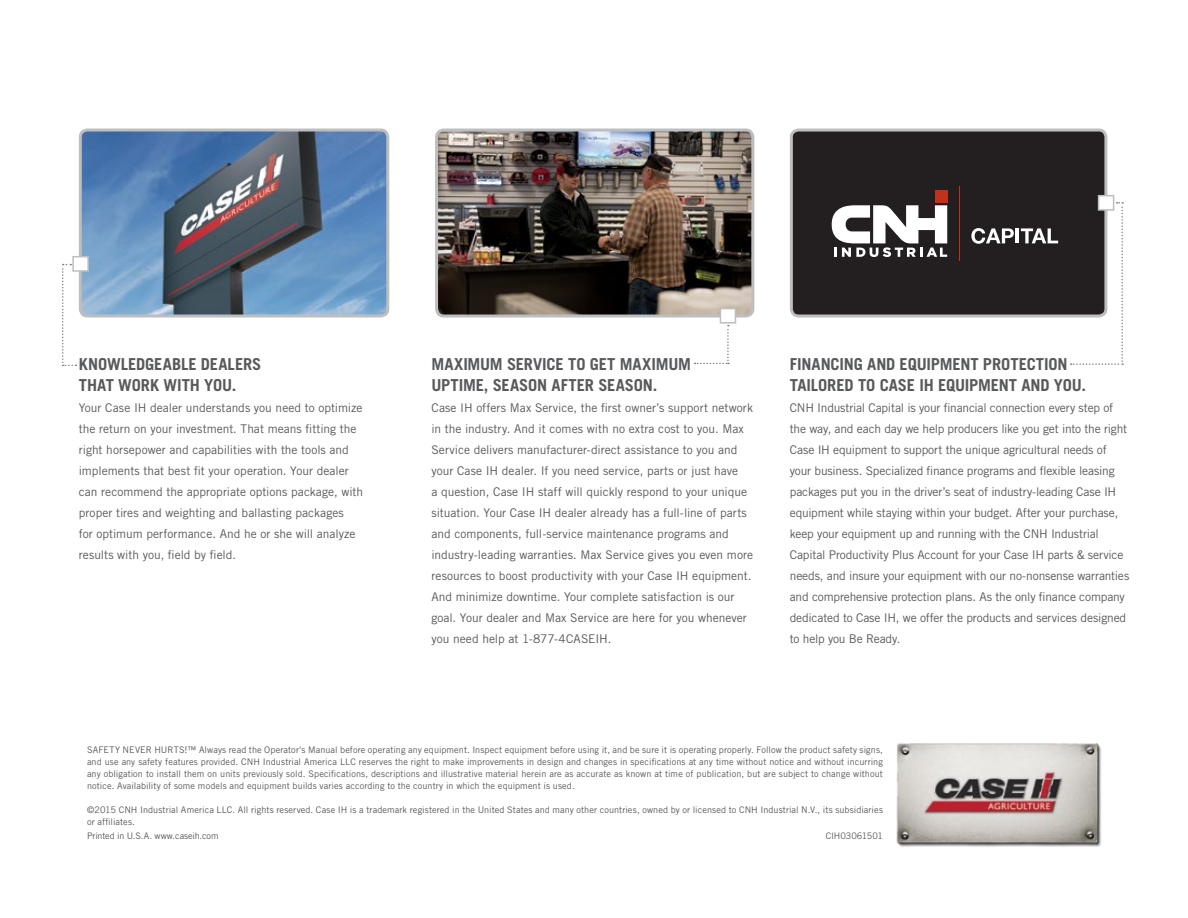
<style>
.page{position:relative;width:1188px;height:918px;background:#fff}
.page>*{position:absolute;margin:0;border:0;box-sizing:border-box;transform-origin:0 0}
.t1{font:700 16.5px/21px "Trade Gothic LT Std";letter-spacing:-.01em;color:#58595b}
.t2{font:12px/21px "Trade Gothic LT Std";letter-spacing:-.005em;color:#58595b}
.t3{font:9.15px/12.1px "Trade Gothic LT Std";letter-spacing:.01em;color:#58595b;text-align:justify}
.t4{font:9px "Trade Gothic LT Std";letter-spacing:-.005em;color:#58595b}
</style>
<div class="page">
<img style="left:439px;top:130px;width:314px;height:184px">
<div style="left:435px;top:129px;width:319px;height:189px;border:3px solid #bcbec0;border-radius:7px"></div>
<svg style="left:62px;top:264px;width:14px;height:102px"></svg>
<img style="left:80px;top:130px;width:308px;height:184px">
<div style="left:79px;top:129px;width:310px;height:189px;border:3px solid #bcbec0;border-radius:7px"></div>
<div style="left:72px;top:256px;width:17px;height:16px;background:#fff;border:2px solid #bcbec0"></div>
<div style="left:720px;top:308px;width:16px;height:16px;background:#fff;border:2px solid #bcbec0"></div>
<div style="left:791px;top:130px;width:315px;height:186px;background:#231f20;border-radius:7px"></div>
<div style="left:790px;top:129px;width:317px;height:189px;border:3px solid #bcbec0;border-radius:7px"></div>
<div style="left:935px;top:190px;width:12px;height:12px;background:#c0331a"></div>
<svg style="left:832px;top:205px;width:115px;height:52px"></svg>
<svg style="left:971px;top:228px;width:43px;height:16px"></svg>
<hr style="left:1016px;top:228px;width:3px;height:15px;background:#fff">
<svg style="left:1021px;top:228px;width:37px;height:15px"></svg>
<hr style="left:959px;top:186px;width:1px;height:74px;background:#c0331a">
<svg style="left:695px;top:325px;width:34px;height:39px"></svg>
<div style="left:1098px;top:195px;width:16px;height:16px;background:#fff;border:2px solid #bcbec0"></div>
<svg style="left:1071px;top:202px;width:52px;height:163px"></svg>
<img style="left:896px;top:743px;width:205px;height:104px">
<h1 class="t1" style="left:79px;top:354px;width:184px">KNOWLEDGEABLE DEALERS<br>THAT WORK WITH YOU.</h1>
<p class="t2" style="left:79px;top:398px;width:286px">Your Case IH dealer understands you need to optimize the return on your investment. That means fitting the right horsepower and capabilities with the tools and implements that best fit your operation. Your dealer can recommend the appropriate options package, with proper tires and weighting and ballasting packages<br>for optimum performance. And he or she will analyze results with you, field by field.</p>
<h1 class="t1" style="left:431px;top:354px;width:261px">MAXIMUM SERVICE TO GET MAXIMUM<br>UPTIME, SEASON AFTER SEASON.</h1>
<p class="t2" style="left:431px;top:398px;width:323px">Case IH offers Max Service, the first owner’s support network in the industry. And it comes with no extra cost to you. Max Service delivers manufacturer-direct assistance to you and your Case IH dealer. If you need service, parts or just have<br>a question, Case IH staff will quickly respond to your unique situation. Your Case IH dealer already has a full-line of parts and components, full-service maintenance programs and industry-leading warranties. Max Service gives you even more resources to boost productivity with your Case IH equipment.<br>And minimize downtime. Your complete satisfaction is our goal. Your dealer and Max Service are here for you whenever you need help at 1-877-4CASEIH.</p>
<h1 class="t1" style="left:790px;top:354px;width:298px">FINANCING AND EQUIPMENT PROTECTION<br>TAILORED TO CASE IH EQUIPMENT AND YOU.</h1>
<p class="t2" style="left:790px;top:398px;width:341px">CNH Industrial Capital is your financial connection every step of the way, and each day we help producers like you get into the right Case IH equipment to support the unique agricultural needs of your business. Specialized finance programs and flexible leasing packages put you in the driver’s seat of industry-leading Case IH equipment while staying within your budget. After your purchase, keep your equipment up and running with the CNH Industrial Capital Productivity Plus Account for your Case IH parts &amp; service needs, and insure your equipment with our no-nonsense warranties and comprehensive protection plans. As the only finance company dedicated to Case IH, we offer the products and services designed to help you Be Ready.</p>
<p class="t3" style="left:87px;top:743px;width:797px">SAFETY NEVER HURTS!™ Always read the Operator’s Manual before operating any equipment. Inspect equipment before using it, and be sure it is operating properly. Follow the product safety signs, and use any safety features provided. CNH Industrial America LLC reserves the right to make improvements in design and changes in specifications at any time without notice and without incurring any obligation to install them on units previously sold. Specifications, descriptions and illustrative material herein are as accurate as known at time of publication, but are subject to change without notice. Availability of some models and equipment builds varies according to the country in which the equipment is used.</p>
<p class="t3" style="left:87px;top:804px;width:798px">©2015 CNH Industrial America LLC. All rights reserved. Case IH is a trademark registered in the United States and many other countries, owned by or licensed to CNH Industrial N.V., its subsidiaries or affiliates.</p>
<p class="t4" style="left:87px;top:830px;width:133px">Printed in U.S.A. www.caseih.com</p>
<p class="t4" style="left:826px;top:830px;width:59px">CIH03061501</p>
</div>
